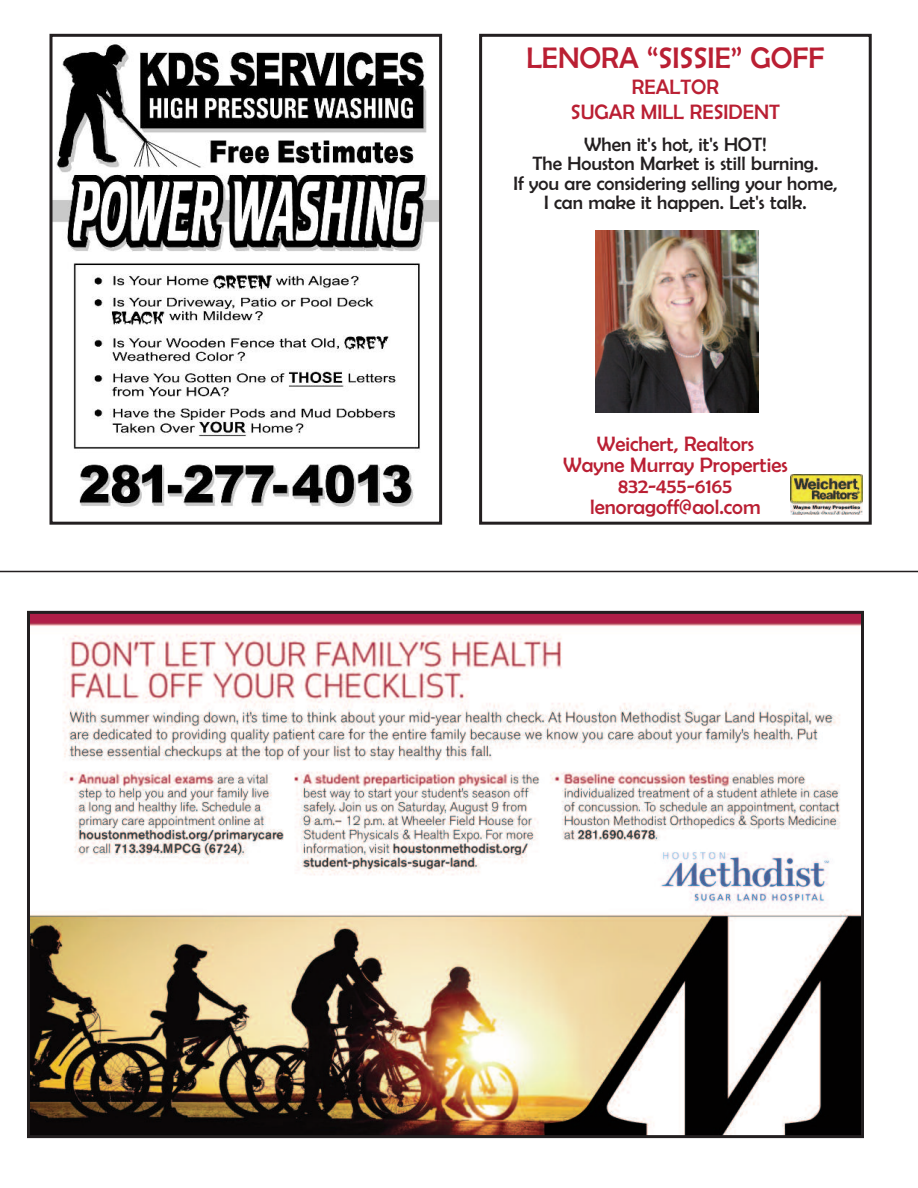
<style>
.page{position:relative;width:918px;height:1188px;background:#fff}
.page>*{position:absolute;margin:0;border:0;box-sizing:border-box;transform-origin:0 0}
.t1{font:30px "Berlin Sans FB";color:#ba1f33}
.t2{font:21px/21px "Berlin Sans FB";color:#ba1f33;text-align:center}
.t3{font:19.5px/19.5px "Berlin Sans FB";color:#231f20;text-align:center}
</style>
<div class="page">
<img style="left:31px;top:615px;width:829px;height:519px">
<div style="left:27px;top:611px;width:837px;height:527px;border:3px solid #231f20"></div>
<div style="left:479px;top:34px;width:393px;height:491px;border:3px solid #231f20"></div>
<hr style="left:0;top:571px;width:918px;height:1px;background:#231f20">
<img style="left:596px;top:231px;width:163px;height:181px">
<img style="left:54px;top:43px;width:384px;height:464px">
<div style="left:50px;top:34px;width:392px;height:491px;border:3px solid #231f20"></div>
<img style="left:791px;top:474px;width:72px;height:40px">
<h1 class="t1" style="left:526px;top:40px;width:300px">LENORA “SISSIE” GOFF</h1>
<p class="t2" style="left:571px;top:74px;width:210px;line-height:25.5px">REALTOR<br>SUGAR MILL RESIDENT</p>
<p class="t3" style="left:514px;top:134px;width:325px">When it's hot, it's HOT!<br>The Houston Market is still burning.<br>If you are considering selling your home, I can make it happen. Let's talk.</p>
<p class="t2" style="left:563px;top:433px;width:226px">Weichert, Realtors<br>Wayne Murray Properties<br>832-455-6165 lenoragoff@aol.com</p>
</div>
